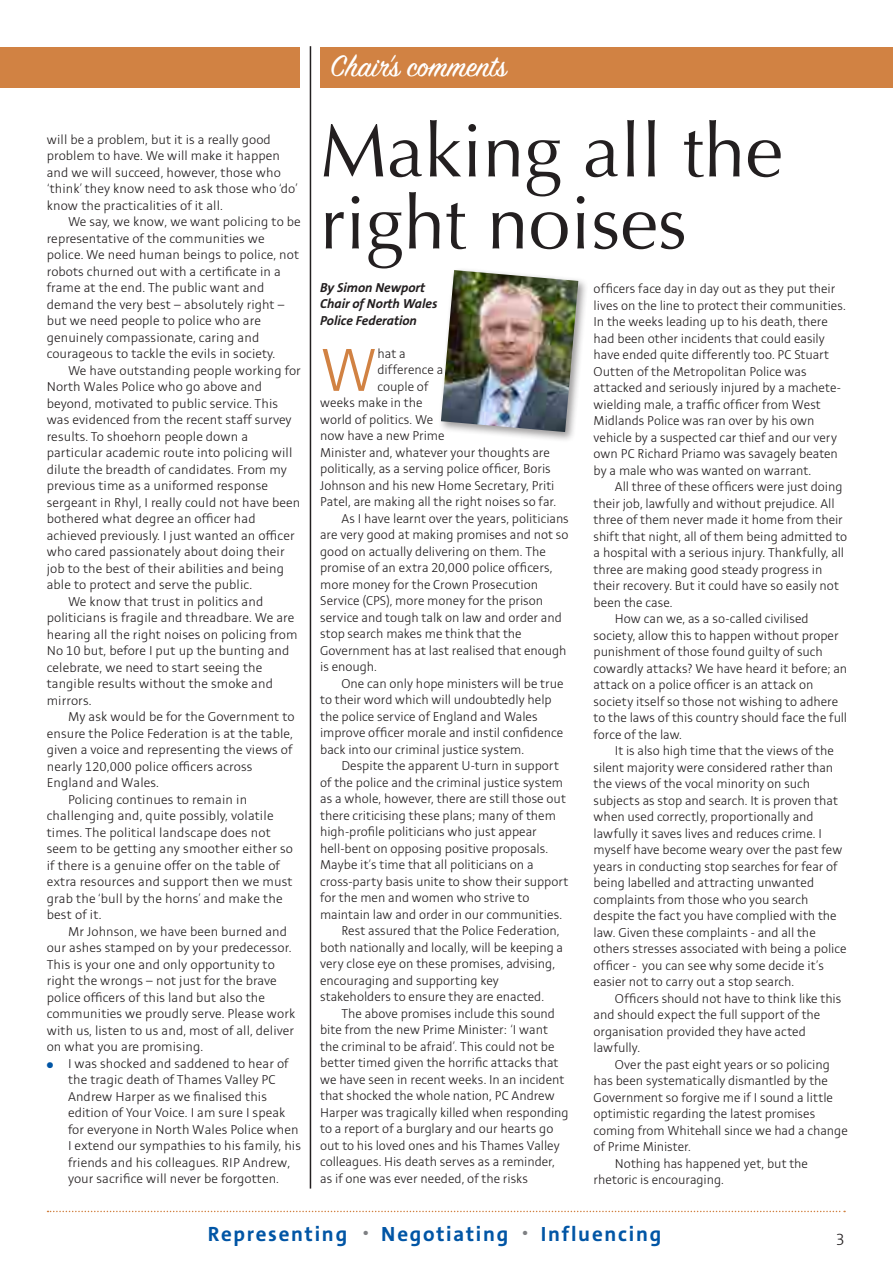
<style>
.page{position:relative;width:893px;height:1263px;background:#fff}
.page>*{position:absolute;margin:0;border:0;box-sizing:border-box;transform-origin:0 0}
.t1{font:75px/72px "Optima";color:#231f20}
.t2{font:300 67.35px "Stinnes Sans";color:#d18243}
.t3{font:33px "Sign Painter House Script";color:#fff}
.t4{font:700 22.5px "Stinnes Sans";letter-spacing:.08em;color:#0155a5}
.t5{font:300 18px "Stinnes Sans";color:#231f20}
.t6{font:300 14.25px/16.5px "Stinnes Sans";color:#231f20}
.t7{font:italic 700 14.25px/16.5px "Stinnes Sans";color:#231f20}
.s1{color:#0155a5}
</style>
<div class="page">
<div style="left:0;top:47px;width:299px;height:41px;background:#d18243"></div>
<div style="left:438px;top:267px;width:151px;height:175px;background:#231f20;opacity:.45"></div>
<img style="left:441px;top:270px;width:137px;height:162px">
<div style="left:320px;top:47px;width:573px;height:41px;background:#d18243"></div>
<svg style="left:48px;top:1211px;width:797px;height:1px"></svg>
<hr style="left:310px;top:46px;width:1px;height:1142px;background:#231f20">
<p class="t6" style="left:47px;top:132px;width:253px">will be a problem, but it is a really good problem to have. We will make it happen and we will succeed, however, those who ‘think’ they know need to ask those who ‘do’ know the practicalities of it all.</p>
<p class="t6" style="left:47px;top:214px;width:256px;text-indent:21px">We say, we know, we want policing to be representative of the communities we police. We need human beings to police, not robots churned out with a certificate in a frame at the end. The public want and demand the very best – absolutely right – but we need people to police who are genuinely compassionate, caring and courageous to tackle the evils in society.</p>
<p class="t6" style="left:47px;top:363px;width:256px;text-indent:21px">We have outstanding people working for North Wales Police who go above and beyond, motivated to public service. This was evidenced from the recent staff survey results. To shoehorn people down a particular academic route into policing will dilute the breadth of candidates. From my previous time as a uniformed response sergeant in Rhyl, I really could not have been bothered what degree an officer had achieved previously. I just wanted an officer who cared passionately about doing their job to the best of their abilities and being able to protect and serve the public.</p>
<p class="t6" style="left:47px;top:594px;width:252px;text-indent:21px">We know that trust in politics and politicians is fragile and threadbare. We are hearing all the right noises on policing from No 10 but, before I put up the bunting and celebrate, we need to start seeing the tangible results without the smoke and mirrors.</p>
<p class="t6" style="left:47px;top:709px;width:249px;text-indent:21px">My ask would be for the Government to ensure the Police Federation is at the table, given a voice and representing the views of nearly 120,000 police officers across England and Wales.</p>
<p class="t6" style="left:47px;top:792px;width:248px;text-indent:21px">Policing continues to remain in challenging and, quite possibly, volatile times. The political landscape does not seem to be getting any smoother either so if there is a genuine offer on the table of extra resources and support then we must grab the ‘bull by the horns’ and make the best of it.</p>
<p class="t6" style="left:47px;top:924px;width:250px;text-indent:21px">Mr Johnson, we have been burned and our ashes stamped on by your predecessor.<br>This is your one and only opportunity to right the wrongs – not just for the brave police officers of this land but also the communities we proudly serve. Please work with us, listen to us and, most of all, deliver on what you are promising.</p>
<p class="t6" style="left:68px;top:1056px;width:235px;text-indent:-21px"><span class="s1">●</span> I was shocked and saddened to hear of the tragic death of Thames Valley PC Andrew Harper as we finalised this edition of Your Voice. I am sure I speak for everyone in North Wales Police when I extend our sympathies to his family, his friends and his colleagues. RIP Andrew, your sacrifice will never be forgotten.</p>
<p class="t3" style="left:331px;top:46px;width:177px">Chair’s comments</p>
<p class="t1" style="left:320px;top:116px;width:464px">Making all the right noises</p>
<p class="t7" style="left:320px;top:280px;width:119px">By Simon Newport<br>Chair of North Wales<br>Police Federation</p>
<p class="t2" style="left:320px;top:339px;width:59px">W</p>
<p class="t6" style="left:377px;top:346px;width:30px">hat a</p>
<p class="t6" style="left:594px;top:281px;width:254px">officers face day in day out as they put their lives on the line to protect their communities.<br>In the weeks leading up to his death, there had been other incidents that could easily have ended quite differently too. PC Stuart Outten of the Metropolitan Police was attacked and seriously injured by a machete&shy;wielding male, a traffic officer from West Midlands Police was ran over by his own vehicle by a suspected car thief and our very own PC Richard Priamo was savagely beaten by a male who was wanted on warrant.</p>
<p class="t6" style="left:594px;top:479px;width:255px;text-indent:21px">All three of these officers were just doing their job, lawfully and without prejudice. All three of them never made it home from their shift that night, all of them being admitted to a hospital with a serious injury. Thankfully, all three are making good steady progress in their recovery. But it could have so easily not been the case.</p>
<p class="t6" style="left:594px;top:611px;width:255px;text-indent:21px">How can we, as a so-called civilised society, allow this to happen without proper punishment of those found guilty of such cowardly attacks? We have heard it before; an attack on a police officer is an attack on society itself so those not wishing to adhere to the laws of this country should face the full force of the law.</p>
<p class="t6" style="left:594px;top:743px;width:254px;text-indent:21px">It is also high time that the views of the silent majority were considered rather than the views of the vocal minority on such subjects as stop and search. It is proven that when used correctly, proportionally and lawfully it saves lives and reduces crime. I myself have become weary over the past few years in conducting stop searches for fear of being labelled and attracting unwanted complaints from those who you search despite the fact you have complied with the law. Given these complaints - and all the others stresses associated with being a police officer - you can see why some decide it’s easier not to carry out a stop search.</p>
<p class="t6" style="left:594px;top:991px;width:249px;text-indent:21px">Officers should not have to think like this and should expect the full support of the organisation provided they have acted lawfully.</p>
<p class="t6" style="left:594px;top:1057px;width:256px;text-indent:21px">Over the past eight years or so policing has been systematically dismantled by the Government so forgive me if I sound a little optimistic regarding the latest promises coming from Whitehall since we had a change of Prime Minister.</p>
<p class="t6" style="left:594px;top:1156px;width:216px;text-indent:21px">Nothing has happened yet, but the rhetoric is encouraging.</p>
<p class="t6" style="left:377px;top:362px;width:67px">difference a</p>
<p class="t6" style="left:377px;top:379px;width:52px">couple of</p>
<p class="t6" style="left:320px;top:395px;width:104px">weeks make in the</p>
<p class="t6" style="left:320px;top:412px;width:115px">world of politics. We</p>
<p class="t6" style="left:320px;top:428px;width:126px">now have a new Prime</p>
<p class="t6" style="left:320px;top:445px;width:231px">Minister and, whatever your thoughts are</p>
<p class="t6" style="left:320px;top:461px;width:232px">politically, as a serving police officer, Boris</p>
<p class="t6" style="left:320px;top:478px;width:236px">Johnson and his new Home Secretary, Priti</p>
<p class="t6" style="left:320px;top:494px;width:237px">Patel, are making all the right noises so far.</p>
<p class="t6" style="left:320px;top:511px;width:250px;text-indent:21px">As I have learnt over the years, politicians are very good at making promises and not so good on actually delivering on them. The promise of an extra 20,000 police officers, more money for the Crown Prosecution Service (CPS), more money for the prison service and tough talk on law and order and stop search makes me think that the Government has at last realised that enough is enough.</p>
<p class="t6" style="left:320px;top:676px;width:245px;text-indent:21px">One can only hope ministers will be true to their word which will undoubtedly help the police service of England and Wales improve officer morale and instil confidence back into our criminal justice system.</p>
<p class="t6" style="left:320px;top:758px;width:250px;text-indent:21px">Despite the apparent U-turn in support of the police and the criminal justice system as a whole, however, there are still those out there criticising these plans; many of them high-profile politicians who just appear hell-bent on opposing positive proposals.<br>Maybe it’s time that all politicians on a cross-party basis unite to show their support for the men and women who strive to maintain law and order in our communities.</p>
<p class="t6" style="left:320px;top:923px;width:245px;text-indent:21px">Rest assured that the Police Federation, both nationally and locally, will be keeping a very close eye on these promises, advising, encouraging and supporting key stakeholders to ensure they are enacted.</p>
<p class="t6" style="left:320px;top:1006px;width:250px;text-indent:21px">The above promises include this sound bite from the new Prime Minister: ‘I want the criminal to be afraid’. This could not be better timed given the horrific attacks that we have seen in recent weeks. In an incident that shocked the whole nation, PC Andrew Harper was tragically killed when responding to a report of a burglary and our hearts go out to his loved ones and his Thames Valley colleagues. His death serves as a reminder, as if one was ever needed, of the risks</p>
<p class="t4" style="left:208px;top:1223px;width:141px">Representing</p>
<p class="t4" style="left:363px;top:1223px;width:147px"><sup>●</sup> Negotiating</p>
<p class="t4" style="left:523px;top:1223px;width:140px"><sup>●</sup> Influencing</p>
<p class="t5" style="left:836px;top:1231px;width:10px">3</p>
</div>
